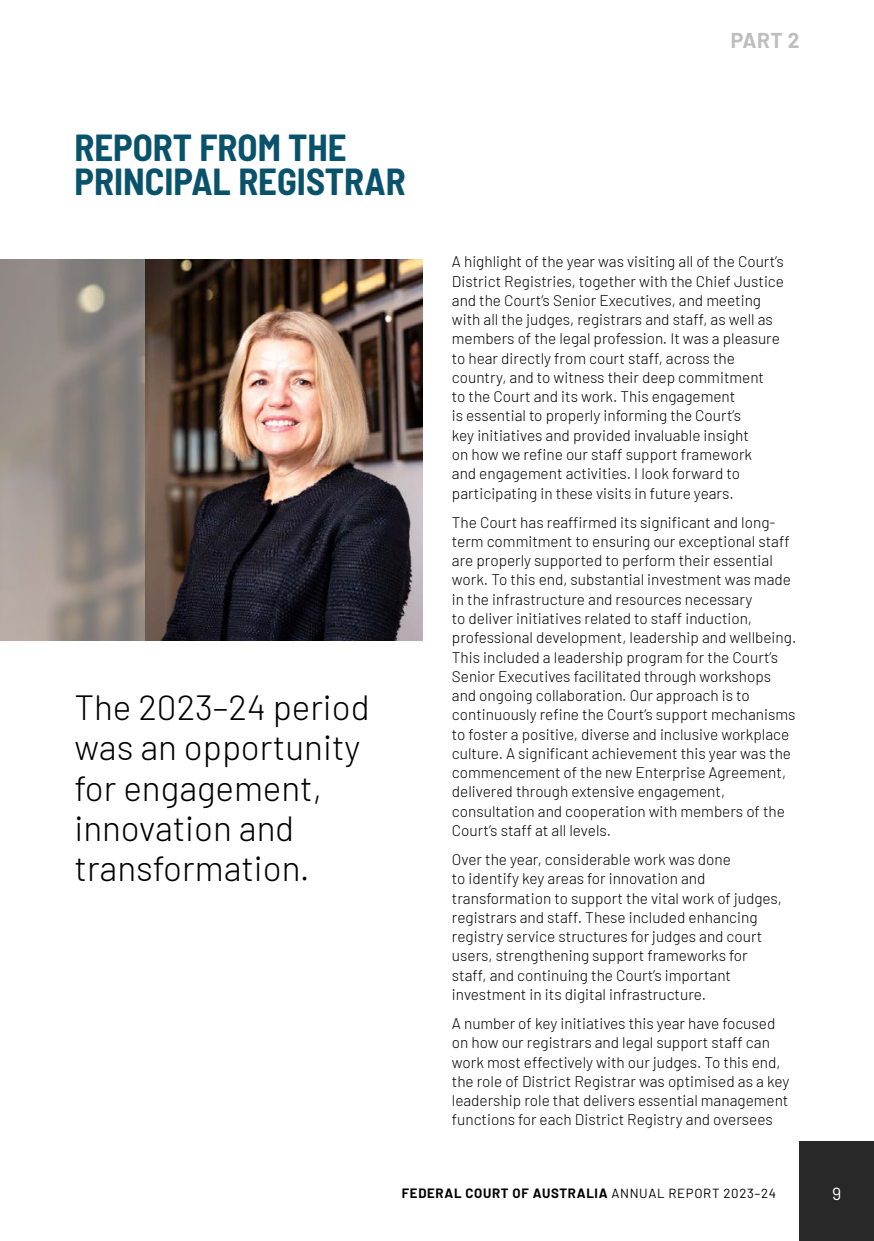
<style>
.page{position:relative;width:874px;height:1241px;background:#fff}
.page>*{position:absolute;margin:0;border:0;box-sizing:border-box;transform-origin:0 0}
.t1{font:700 semi-condensed 36.75px/33.2px "Barlow";color:#09526b}
.Body{font:300 35px/40.2px "Barlow";color:#000}
.t2{font:700 21px "Barlow";color:#bebebe}
.t3{font:17.68px "Barlow";color:#fff}
.Body-2{font:300 15.4px/19.2px "Barlow";color:#000}
.t4{font:700 13.12px "Barlow";letter-spacing:.05em;color:#000}
.s1{font-weight:400}
</style>
<div class="page">
<div style="left:799px;top:1141px;width:74px;height:99px;background:#282828"></div>
<img style="left:0;top:260px;width:146px;height:380px">
<img style="left:146px;top:260px;width:276px;height:380px">
<h2 class="t1" style="left:74px;top:129px;width:332px">REPORT FROM THE<br>PRINCIPAL REGISTRAR</h2>
<p class="Body" style="left:74px;top:684px;width:296px">The 2023–24 period was an opportunity for engagement, innovation and transformation.</p>
<h3 class="t2" style="left:730px;top:25px;width:70px">PART 2</h3>
<p class="Body-2" style="left:451px;top:251px;width:333px">A highlight of the year was visiting all of the Court’s District Registries, together with the Chief Justice and the Court’s Senior Executives, and meeting with all the judges, registrars and staff, as well as members of the legal profession. It was a pleasure to hear directly from court staff, across the country, and to witness their deep commitment<br>to the Court and its work. This engagement<br>is essential to properly informing the Court’s<br>key initiatives and provided invaluable insight<br>on how we refine our staff support framework<br>and engagement activities. I look forward to participating in these visits in future years.</p>
<p class="Body-2" style="left:451px;top:511px;width:346px">The Court has reaffirmed its significant and long&shy;term commitment to ensuring our exceptional staff are properly supported to perform their essential work. To this end, substantial investment was made in the infrastructure and resources necessary<br>to deliver initiatives related to staff induction, professional development, leadership and wellbeing.<br>This included a leadership program for the Court’s Senior Executives facilitated through workshops and ongoing collaboration. Our approach is to continuously refine the Court’s support mechanisms to foster a positive, diverse and inclusive workplace culture. A significant achievement this year was the commencement of the new Enterprise Agreement, delivered through extensive engagement, consultation and cooperation with members of the Court’s staff at all levels.</p>
<p class="Body-2" style="left:451px;top:848px;width:331px">Over the year, considerable work was done<br>to identify key areas for innovation and transformation to support the vital work of judges, registrars and staff. These included enhancing registry service structures for judges and court users, strengthening support frameworks for staff, and continuing the Court’s important investment in its digital infrastructure.</p>
<p class="Body-2" style="left:451px;top:1012px;width:339px">A number of key initiatives this year have focused on how our registrars and legal support staff can work most effectively with our judges. To this end, the role of District Registrar was optimised as a key leadership role that delivers essential management functions for each District Registry and oversees</p>
<p class="t4" style="left:401px;top:1183px;width:375px">FEDERAL COURT OF AUSTRALIA <span class="s1">ANNUAL REPORT 2023–24</span></p>
<p class="t3" style="left:831px;top:1180px;width:11px">9</p>
</div>
